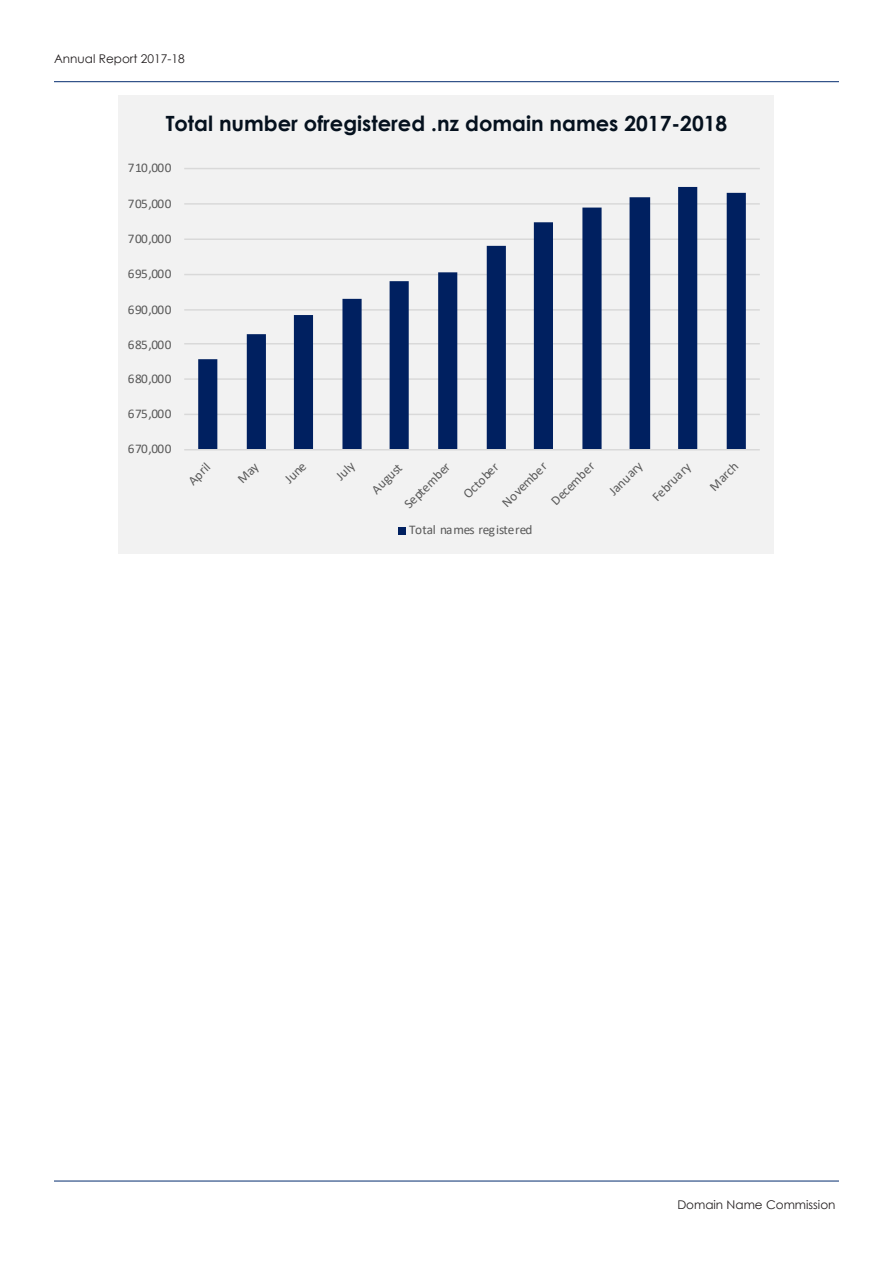
<style>
.page{position:relative;width:893px;height:1263px;background:#fff}
.page>*{position:absolute;margin:0;border:0;box-sizing:border-box;transform-origin:0 0}
.Graph_titles{font:700 21px "Century Gothic";color:#05111e}
.t1{font:13.2px "Calibri";letter-spacing:-.015em;color:#595959}
.t2{font:12px "Century Gothic";color:#231f20}
</style>
<div class="page">
<div style="left:119px;top:115px;width:655px;height:438px;background:#f2f2f2"></div>
<hr style="left:184px;top:414px;width:576px;height:1px;background:#d9d9d9">
<hr style="left:184px;top:378px;width:576px;height:2px;background:#d9d9d9">
<hr style="left:184px;top:343px;width:576px;height:1px;background:#d9d9d9">
<hr style="left:184px;top:309px;width:576px;height:2px;background:#d9d9d9">
<hr style="left:184px;top:274px;width:576px;height:1px;background:#d9d9d9">
<hr style="left:184px;top:238px;width:576px;height:2px;background:#d9d9d9">
<hr style="left:184px;top:203px;width:576px;height:2px;background:#d9d9d9">
<hr style="left:184px;top:168px;width:576px;height:1px;background:#d9d9d9">
<svg style="left:198px;top:187px;width:548px;height:262px"></svg>
<hr style="left:184px;top:449px;width:576px;height:1px;background:#d9d9d9">
<div style="left:398px;top:527px;width:8px;height:7px;background:#002060"></div>
<div style="left:119px;top:96px;width:655px;height:54px;background:#f2f2f2"></div>
<hr style="left:54px;top:1181px;width:785px;height:1px;background:#052d6f">
<hr style="left:54px;top:81px;width:785px;height:1px;background:#052d6f">
<p class="t2" style="left:54px;top:51px;width:132px">Annual Report 2017-18</p>
<p class="Graph_titles" style="left:166px;top:110px;width:563px">Total number ofregistered .nz domain names 2017-2018</p>
<p class="t1" style="left:128px;top:159px;width:45px">710,000</p>
<p class="t1" style="left:128px;top:194px;width:45px">705,000</p>
<p class="t1" style="left:128px;top:229px;width:45px">700,000</p>
<p class="t1" style="left:128px;top:265px;width:45px">695,000</p>
<p class="t1" style="left:128px;top:300px;width:45px">690,000</p>
<p class="t1" style="left:128px;top:335px;width:45px">685,000</p>
<p class="t1" style="left:128px;top:369px;width:45px">680,000</p>
<p class="t1" style="left:128px;top:404px;width:45px">675,000</p>
<p class="t1" style="left:128px;top:440px;width:45px">670,000</p>
<p class="t1" style="left:184px;top:476px;width:27px;rotate:-45deg">April</p>
<p class="t1" style="left:280px;top:475px;width:26px;rotate:-45deg">June</p>
<p class="t1" style="left:332px;top:472px;width:22px;rotate:-45deg">July</p>
<p class="t1" style="left:367px;top:485px;width:38px;rotate:-45deg">August</p>
<p class="t1" style="left:400px;top:500px;width:61px;rotate:-45deg">September</p>
<p class="t1" style="left:459px;top:489px;width:46px;rotate:-45deg">October</p>
<p class="t1" style="left:498px;top:498px;width:59px;rotate:-45deg">November</p>
<p class="t1" style="left:546px;top:497px;width:58px;rotate:-45deg">December</p>
<p class="t1" style="left:605px;top:486px;width:43px;rotate:-45deg">January</p>
<p class="t1" style="left:648px;top:492px;width:50px;rotate:-45deg">February</p>
<p class="t1" style="left:705px;top:482px;width:36px;rotate:-45deg">March</p>
<p class="t1" style="left:409px;top:521px;width:125px">Total names registered</p>
<p class="t2" style="left:677px;top:1197px;width:160px">Domain Name Commission</p>
</div>
